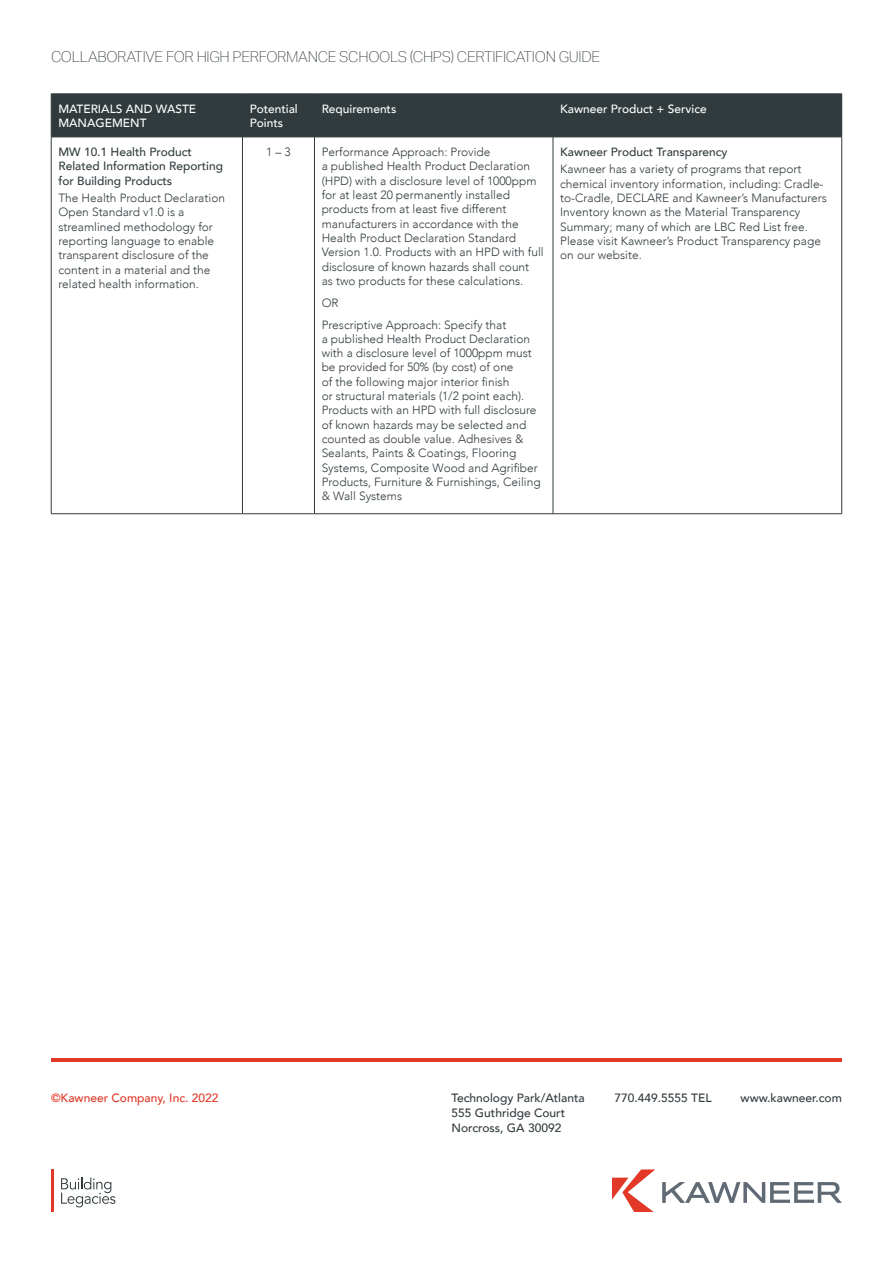
<style>
.page{position:relative;width:893px;height:1263px;background:#fff}
.page>*{position:absolute;margin:0;border:0;box-sizing:border-box;transform-origin:0 0}
.t1{font:100 15px "Aktiv Grotesk";letter-spacing:-.02em;color:#313b3e}
.t2{font:300 12px/14.2px "Avenir";color:#313b3e}
.t3{font:500 12px/15px "Avenir";color:#313b3e}
.t4{font:500 12px/14.2px "Avenir";color:#fff}
.t5{font:500 12px "Avenir";color:#e23828}
</style>
<div class="page">
<svg style="left:61px;top:1177px;width:54px;height:30px"></svg>
<hr style="left:51px;top:1169px;width:3px;height:43px;background:#e23828">
<svg style="left:612px;top:1169px;width:43px;height:43px"></svg>
<svg style="left:662px;top:1182px;width:180px;height:21px"></svg>
<hr style="left:51px;top:1058px;width:791px;height:3px;background:#e23828">
<div style="left:52px;top:95px;width:789px;height:42px;background:#313b3e"></div>
<hr style="left:51px;top:94px;width:1px;height:43px;background:#313b3e">
<hr style="left:51px;top:94px;width:191px;height:1px;background:#313b3e">
<hr style="left:242px;top:94px;width:72px;height:1px;background:#313b3e">
<hr style="left:314px;top:94px;width:239px;height:1px;background:#313b3e">
<hr style="left:553px;top:94px;width:289px;height:1px;background:#313b3e">
<hr style="left:242px;top:94px;width:1px;height:43px;background:#313b3e">
<hr style="left:314px;top:94px;width:1px;height:43px;background:#313b3e">
<hr style="left:553px;top:94px;width:1px;height:43px;background:#313b3e">
<hr style="left:841px;top:94px;width:1px;height:43px;background:#313b3e">
<hr style="left:51px;top:137px;width:1px;height:376px;background:#313b3e">
<hr style="left:242px;top:137px;width:1px;height:376px;background:#313b3e">
<hr style="left:314px;top:137px;width:1px;height:376px;background:#313b3e">
<hr style="left:553px;top:137px;width:1px;height:376px;background:#313b3e">
<hr style="left:841px;top:137px;width:1px;height:376px;background:#313b3e">
<hr style="left:51px;top:137px;width:191px;height:1px;background:#313b3e">
<hr style="left:242px;top:137px;width:72px;height:1px;background:#313b3e">
<hr style="left:314px;top:137px;width:239px;height:1px;background:#313b3e">
<hr style="left:553px;top:137px;width:289px;height:1px;background:#313b3e">
<hr style="left:51px;top:513px;width:191px;height:1px;background:#313b3e">
<hr style="left:242px;top:513px;width:72px;height:1px;background:#313b3e">
<hr style="left:314px;top:513px;width:239px;height:1px;background:#313b3e">
<hr style="left:553px;top:513px;width:289px;height:1px;background:#313b3e">
<p class="t1" style="left:51px;top:48px;width:551px">COLLABORATIVE FOR HIGH PERFORMANCE SCHOOLS (CHPS) CERTIFICATION GUIDE</p>
<p class="t4" style="left:58px;top:101px;width:139px">MATERIALS AND WASTE<br>MANAGEMENT</p>
<p class="t4" style="left:250px;top:101px;width:50px">Potential<br>Points</p>
<p class="t4" style="left:322px;top:101px;width:76px">Requirements</p>
<p class="t4" style="left:560px;top:101px;width:148px">Kawneer Product + Service</p>
<p class="t3" style="left:58px;top:144px;width:166px;line-height:14.2px">MW 10.1 Health Product<br>Related Information Reporting for Building Products</p>
<p class="t2" style="left:58px;top:191px;width:168px">The Health Product Declaration<br>Open Standard v1.0 is a streamlined methodology for reporting language to enable transparent disclosure of the content in a material and the related health information.</p>
<p class="t2" style="left:266px;top:145px;width:26px">1 – 3</p>
<p class="t2" style="left:322px;top:145px;width:224px">Performance Approach: Provide<br>a published Health Product Declaration (HPD) with a disclosure level of 1000ppm for at least 20 permanently installed products from at least five different manufacturers in accordance with the Health Product Declaration Standard Version 1.0. Products with an HPD with full disclosure of known hazards shall count<br>as two products for these calculations.</p>
<p class="t2" style="left:322px;top:292px;width:186px;line-height:21.8px">OR<br>Prescriptive Approach: Specify that</p>
<p class="t2" style="left:322px;top:332px;width:220px">a published Health Product Declaration with a disclosure level of 1000ppm must be provided for 50% (by cost) of one<br>of the following major interior finish<br>or structural materials (1/2 point each).<br>Products with an HPD with full disclosure of known hazards may be selected and counted as double value. Adhesives &amp; Sealants, Paints &amp; Coatings, Flooring Systems, Composite Wood and Agrifiber Products, Furniture &amp; Furnishings, Ceiling &amp; Wall Systems</p>
<p class="t3" style="left:560px;top:144px;width:169px">Kawneer Product Transparency</p>
<p class="t2" style="left:560px;top:162px;width:268px">Kawneer has a variety of programs that report chemical inventory information, including: Cradle&shy;to-Cradle, DECLARE and Kawneer’s Manufacturers Inventory known as the Material Transparency Summary; many of which are LBC Red List free.<br>Please visit Kawneer’s Product Transparency page on our website.</p>
<p class="t5" style="left:51px;top:1087px;width:169px">©Kawneer Company, Inc. 2022</p>
<p class="t3" style="left:615px;top:1089px;width:99px">770.449.5555 TEL</p>
<p class="t3" style="left:741px;top:1089px;width:103px">www.kawneer.com</p>
<p class="t3" style="left:452px;top:1089px;width:135px">Technology Park/Atlanta<br>555 Guthridge Court<br>Norcross, GA 30092</p>
</div>
